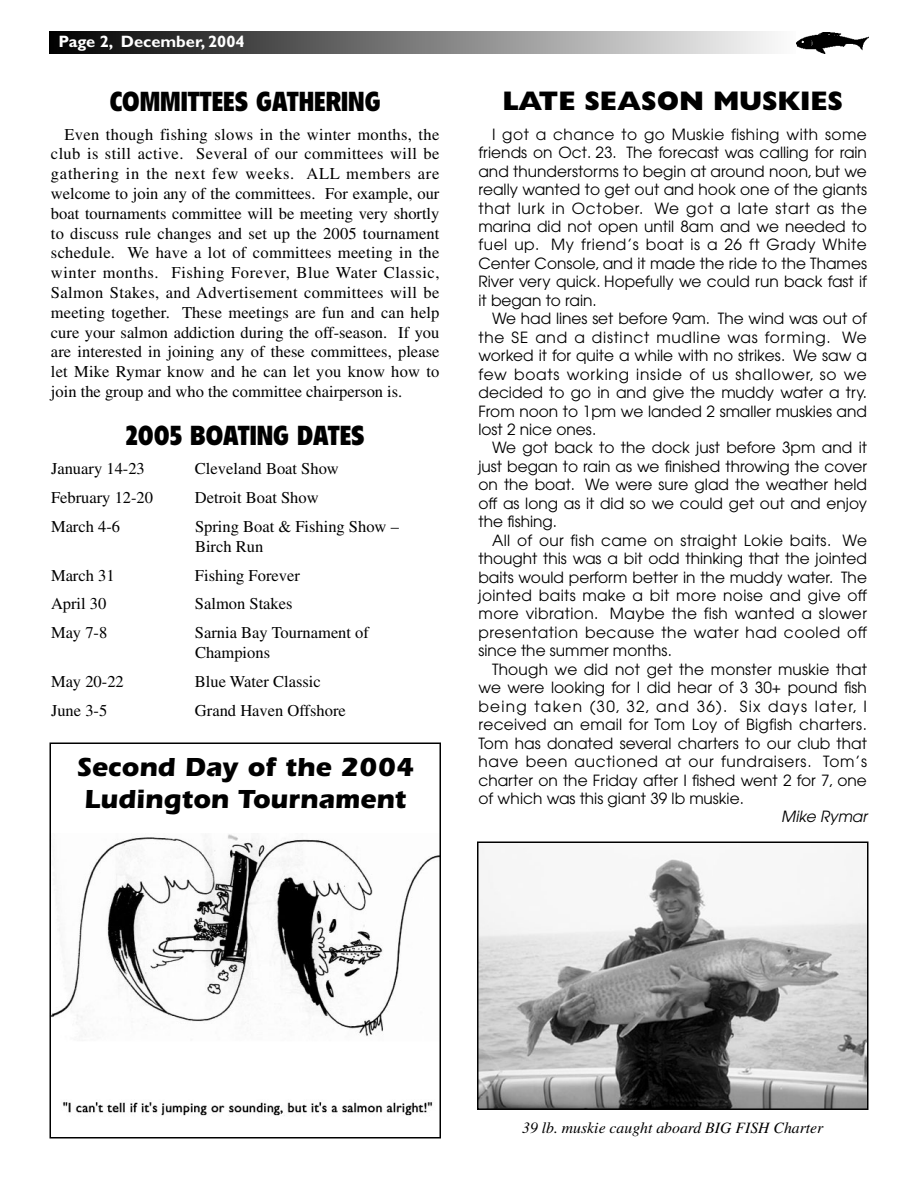
<style>
.page{position:relative;width:918px;height:1188px;background:#fff}
.page>*{position:absolute;margin:0;border:0;box-sizing:border-box;transform-origin:0 0}
.t1{font:700 27px/32.4px "Itc Eras";color:#000}
.t2{font:900 condensed 27px "Flyer";color:#000}
.t3{font:800 27px "Gill Sans";color:#000}
.t4{font:16.5px/19.8px "Times";color:#000}
.t5{font:700 16.5px "Gill Sans";color:#fff}
.t6{font:italic 15.75px "Times";color:#000}
.t7{font:15.3px/18.5px "Avant Garde";color:#000;text-align:justify}
.t8{font:italic 15.3px "Avant Garde";color:#000}
</style>
<div class="page">
<div style="left:50px;top:32px;width:746px;height:22px;background:linear-gradient(to right,#000,#fcfcfc)"></div>
<img style="left:797px;top:32px;width:71px;height:21px">
<img style="left:53px;top:834px;width:385px;height:282px">
<div style="left:50px;top:742px;width:391px;height:396px;border:2px solid #000"></div>
<img style="left:480px;top:845px;width:385px;height:262px">
<div style="left:477px;top:842px;width:391px;height:268px;border:2px solid #000"></div>
<p class="t5" style="left:58px;top:36px;width:188px">Page 2, December, 2004</p>
<h1 class="t2" style="left:110px;top:91px;width:272px">COMMITTEES GATHERING</h1>
<p class="t4" style="left:51px;top:126px;width:390px;text-align:justify;text-indent:14px">Even though fishing slows in the winter months, the club is still active. Several of our committees will be gathering in the next few weeks. ALL members are welcome to join any of the committees. For example, our boat tournaments committee will be meeting very shortly to discuss rule changes and set up the 2005 tournament schedule. We have a lot of committees meeting in the winter months. Fishing Forever, Blue Water Classic, Salmon Stakes, and Advertisement committees will be meeting together. These meetings are fun and can help cure your salmon addiction during the off-season. If you are interested in joining any of these committees, please let Mike Rymar know and he can let you know how to join the group and who the committee chairperson is.</p>
<h1 class="t2" style="left:126px;top:426px;width:240px">2005 BOATING DATES</h1>
<p class="t4" style="left:51px;top:461px;width:95px">January 14-23</p>
<p class="t4" style="left:195px;top:461px;width:145px">Cleveland Boat Show</p>
<p class="t4" style="left:51px;top:489px;width:104px">February 12-20</p>
<p class="t4" style="left:195px;top:489px;width:125px">Detroit Boat Show</p>
<p class="t4" style="left:51px;top:518px;width:71px">March 4-6</p>
<p class="t4" style="left:195px;top:518px;width:205px">Spring Boat &amp; Fishing Show –<br>Birch Run</p>
<p class="t4" style="left:51px;top:567px;width:65px">March 31</p>
<p class="t4" style="left:195px;top:567px;width:106px">Fishing Forever</p>
<p class="t4" style="left:51px;top:596px;width:57px">April 30</p>
<p class="t4" style="left:195px;top:596px;width:99px">Salmon Stakes</p>
<p class="t4" style="left:51px;top:624px;width:58px">May 7-8</p>
<p class="t4" style="left:195px;top:624px;width:176px">Sarnia Bay Tournament of<br>Champions</p>
<p class="t4" style="left:51px;top:673px;width:74px">May 20-22</p>
<p class="t4" style="left:195px;top:673px;width:127px">Blue Water Classic</p>
<p class="t4" style="left:51px;top:702px;width:58px">June 3-5</p>
<p class="t4" style="left:195px;top:702px;width:152px">Grand Haven Offshore</p>
<h1 class="t1" style="left:76px;top:753px;width:339px">Second Day of the 2004<br>Ludington Tournament</h1>
<h1 class="t3" style="left:502px;top:91px;width:342px">LATE SEASON MUSKIES</h1>
<p class="t7" style="left:479px;top:126px;width:390px;text-indent:13px">I got a chance to go Muskie fishing with some friends on Oct. 23. The forecast was calling for rain and thunderstorms to begin at around noon, but we really wanted to get out and hook one of the giants that lurk in October. We got a late start as the marina did not open until 8am and we needed to fuel up. My friend’s boat is a 26 ft Grady White Center Console, and it made the ride to the Thames River very quick. Hopefully we could run back fast if it began to rain.</p>
<p class="t7" style="left:479px;top:311px;width:390px;text-indent:13px">We had lines set before 9am. The wind was out of the SE and a distinct mudline was forming. We worked it for quite a while with no strikes. We saw a few boats working inside of us shallower, so we decided to go in and give the muddy water a try.<br>From noon to 1pm we landed 2 smaller muskies and lost 2 nice ones.</p>
<p class="t7" style="left:479px;top:440px;width:390px;text-indent:13px">We got back to the dock just before 3pm and it just began to rain as we finished throwing the cover on the boat. We were sure glad the weather held off as long as it did so we could get out and enjoy the fishing.</p>
<p class="t7" style="left:479px;top:532px;width:390px;text-indent:13px">All of our fish came on straight Lokie baits. We thought this was a bit odd thinking that the jointed baits would perform better in the muddy water. The jointed baits make a bit more noise and give off more vibration. Maybe the fish wanted a slower presentation because the water had cooled off since the summer months.</p>
<p class="t7" style="left:479px;top:661px;width:390px;text-indent:13px">Though we did not get the monster muskie that we were looking for I did hear of 3 30+ pound fish being taken (30, 32, and 36). Six days later, I received an email for Tom Loy of Bigfish charters.<br>Tom has donated several charters to our club that have been auctioned at our fundraisers. Tom’s charter on the Friday after I fished went 2 for 7, one of which was this giant 39 lb muskie.</p>
<p class="t8" style="left:781px;top:811px;width:87px">Mike Rymar</p>
<p class="t6" style="left:522px;top:1122px;width:303px">39 lb. muskie caught aboard BIG FISH Charter</p>
</div>
